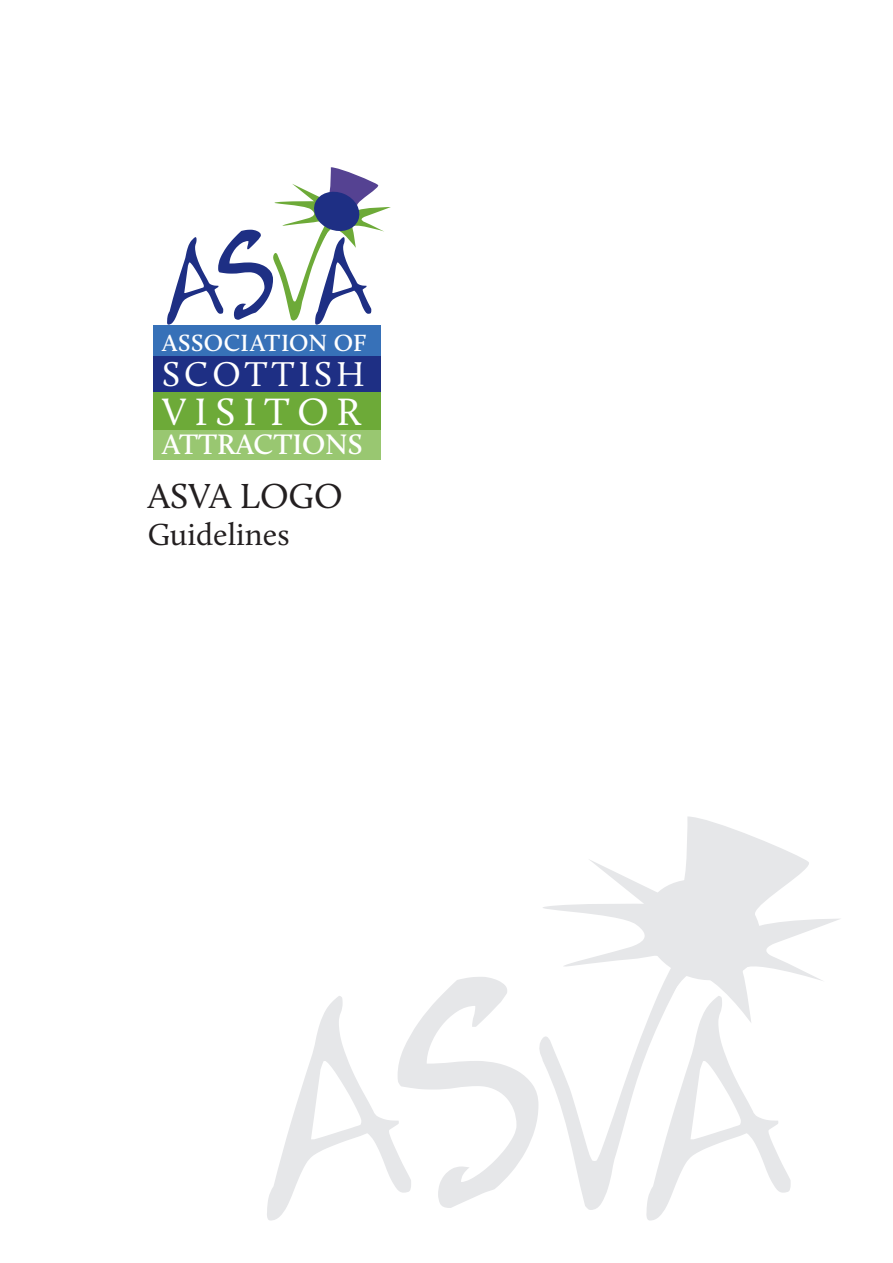
<style>
.page{position:relative;width:893px;height:1263px;background:#fff}
.page>*{position:absolute;margin:0;border:0;box-sizing:border-box;transform-origin:0 0}
.t1{font:246.6px "Jayne Print Hand";color:#e6e7e9}
.t2{font:96px "Jayne Print Hand";color:#1e2f84}
.t3{font:39.45px "Calluna";letter-spacing:.2em;color:#fff}
.t4{font:36px "Calluna";color:#231f20}
.t5{font:35.7px "Calluna";letter-spacing:.11em;color:#fff}
.t6{font:31.5px "Calluna";color:#231f20}
.t7{font:600 29.1px "Calluna";color:#fff}
.t8{font:600 24.3px "Calluna";letter-spacing:.015em;color:#fff}
</style>
<div class="page">
<div style="left:154px;top:355px;width:227px;height:39px;background:#1e2f84"></div>
<div style="left:154px;top:392px;width:227px;height:38px;background:#6daa38"></div>
<div style="left:154px;top:325px;width:227px;height:30px;background:#3771b8"></div>
<div style="left:154px;top:430px;width:227px;height:30px;background:#99c771"></div>
<svg style="left:273px;top:167px;width:118px;height:153px"></svg>
<svg style="left:539px;top:816px;width:277px;height:394px"></svg>
<p class="t2" style="left:166px;top:224px;width:207px">AS A</p>
<p class="t8" style="left:162px;top:328px;width:205px">ASSOCIATION OF</p>
<p class="t5" style="left:162px;top:353px;width:204px">SCOTTISH</p>
<p class="t3" style="left:162px;top:387px;width:200px">VISITOR</p>
<p class="t7" style="left:162px;top:426px;width:202px">ATTRACTIONS</p>
<p class="t4" style="left:148px;top:474px;width:197px">ASVA LOGO</p>
<p class="t6" style="left:148px;top:516px;width:143px">Guidelines</p>
<p class="t1" style="left:264px;top:963px;width:529px">AS A</p>
</div>
